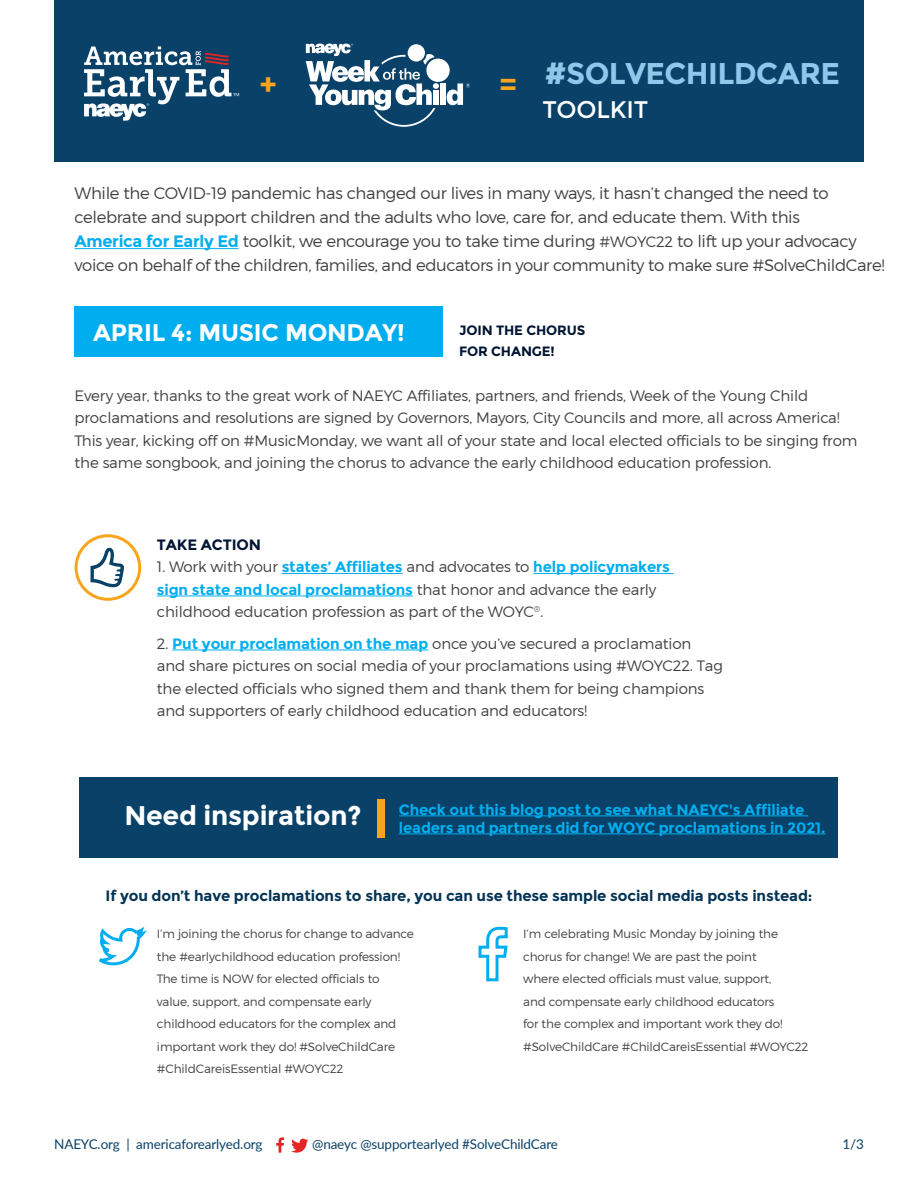
<style>
.page{position:relative;width:918px;height:1188px;background:#fff}
.page>*{position:absolute;margin:0;border:0;box-sizing:border-box;transform-origin:0 0}
.t1{font:700 30px "Montserrat";letter-spacing:-.02em;color:#8ec8ea}
.t2{font:700 30px "Montserrat";color:#f9a51b}
.t3{font:700 27px "Montserrat";letter-spacing:-.01em;color:#fff}
.t4{font:700 24px "Montserrat";letter-spacing:-.01em;color:#fff}
.t5{font:24px "Montserrat";letter-spacing:-.01em;color:#fff}
.t6{font:300 16.5px/24px "Montserrat";letter-spacing:-.02em;color:#413f41}
.t7{font:300 15px/22.5px "Montserrat";letter-spacing:-.01em;color:#413f41}
.t8{font:700 15px/18px "Montserrat";letter-spacing:-.01em;color:#00aeef}
.t9{font:700 15px "Montserrat";letter-spacing:-.01em;color:#033355}
.t10{font:700 15px "Montserrat";letter-spacing:-.01em;color:#001433}
.t11{font:13.5px "Lato";letter-spacing:-.01em;color:#094168}
.t12{font:700 13.5px/21px "Montserrat";letter-spacing:-.01em;color:#001433}
.t13{font:300 12px/22.5px "Montserrat";letter-spacing:-.01em;color:#413f41}
.s1{font-weight:700;color:#00aeef}
.s2{font-size:15px}
</style>
<div class="page">
<div style="left:54px;top:0;width:810px;height:162px;background:#094169"></div>
<svg style="left:84px;top:46px;width:155px;height:75px"></svg>
<svg style="left:276px;top:1137px;width:8px;height:16px"></svg>
<svg style="left:291px;top:1139px;width:17px;height:14px"></svg>
<div style="left:426px;top:59px;width:24px;height:23px;background:#fff;border-radius:50%"></div>
<svg style="left:306px;top:43px;width:133px;height:84px"></svg>
<div style="left:433px;top:90px;width:6px;height:15px;background:#fff"></div>
<div style="left:440px;top:83px;width:6px;height:22px;background:#fff"></div>
<svg style="left:447px;top:83px;width:23px;height:22px"></svg>
<div style="left:75px;top:306px;width:368px;height:51px;background:#00aeef"></div>
<div style="left:80px;top:777px;width:758px;height:81px;background:#094168"></div>
<hr style="left:75px;top:248px;width:164px;height:1px;background:#00aeef">
<hr style="left:282px;top:573px;width:121px;height:1px;background:#00aeef">
<hr style="left:533px;top:573px;width:141px;height:1px;background:#00aeef">
<hr style="left:157px;top:596px;width:256px;height:1px;background:#00aeef">
<hr style="left:172px;top:650px;width:256px;height:1px;background:#00aeef">
<hr style="left:399px;top:816px;width:409px;height:1px;background:#00aeef">
<hr style="left:399px;top:834px;width:427px;height:1px;background:#00aeef">
<div style="left:377px;top:800px;width:8px;height:38px;background:#f9a51b"></div>
<svg style="left:478px;top:926px;width:30px;height:56px"></svg>
<svg style="left:99px;top:927px;width:48px;height:39px"></svg>
<svg style="left:91px;top:548px;width:33px;height:39px"></svg>
<div style="left:75px;top:534px;width:66px;height:67px;border:3px solid #f9a51b;border-radius:50%"></div>
<h1 class="t2" style="left:259px;top:67px;width:19px">+</h1>
<h1 class="t2" style="left:500px;top:67px;width:19px">=</h1>
<h1 class="t1" style="left:544px;top:55px;width:297px">#SOLVECHILDCARE</h1>
<h3 class="t5" style="left:542px;top:96px;width:107px">TOOLKIT</h3>
<p class="t6" style="left:75px;top:181px;width:812px">While the COVID-19 pandemic has changed our lives in many ways, it hasn’t changed the need to celebrate and support children and the adults who love, care for, and educate them. With this<br><span class="s1">America for Early Ed</span> toolkit, we encourage you to take time during <span class="s2">#WOYC22</span> to lift up your advocacy voice on behalf of the children, families, and educators in your community to make sure #SolveChildCare!</p>
<p class="t4" style="left:93px;top:318px;width:313px">APRIL 4: MUSIC MONDAY!</p>
<p class="t12" style="left:459px;top:320px;width:128px">JOIN THE CHORUS<br>FOR CHANGE!</p>
<p class="t7" style="left:75px;top:384px;width:784px">Every year, thanks to the great work of NAEYC Affiliates, partners, and friends, Week of the Young Child proclamations and resolutions are signed by Governors, Mayors, City Councils and more, all across America!<br>This year, kicking off on #MusicMonday, we want all of your state and local elected officials to be singing from the same songbook, and joining the chorus to advance the early childhood education profession.</p>
<p class="t10" style="left:157px;top:536px;width:106px">TAKE ACTION</p>
<p class="t7" style="left:157px;top:556px;width:515px">1. Work with your <span class="s1">states’ Affiliates</span> and advocates to <span class="s1">help policymakers sign state and local proclamations</span> that honor and advance the early childhood education profession as part of the WOYC<sup>®</sup>.</p>
<p class="t7" style="left:157px;top:632px;width:568px">2. <span class="s1">Put your proclamation on the map</span> once you’ve secured a proclamation and share pictures on social media of your proclamations using #WOYC22. Tag the elected officials who signed them and thank them for being champions and supporters of early childhood education and educators!</p>
<p class="t3" style="left:124px;top:800px;width:239px">Need inspiration?</p>
<p class="t8" style="left:399px;top:801px;width:428px">Check out this blog post to see what NAEYC's Affiliate leaders and partners did for WOYC proclamations in 2021.</p>
<p class="t9" style="left:106px;top:887px;width:708px">If you don’t have proclamations to share, you can use these sample social media posts instead:</p>
<p class="t13" style="left:157px;top:923px;width:259px">I’m joining the chorus for change to advance the #earlychildhood education profession!<br>The time is NOW for elected officials to value, support, and compensate early childhood educators for the complex and important work they do! #SolveChildCare #ChildCareisEssential #WOYC22</p>
<p class="t13" style="left:523px;top:923px;width:287px">I’m celebrating Music Monday by joining the chorus for change! We are past the point<br>where elected officials must value, support,<br>and compensate early childhood educators<br>for the complex and important work they do! #SolveChildCare #ChildCareisEssential #WOYC22</p>
<p class="t11" style="left:54px;top:1134px;width:210px">NAEYC.org | americaforearlyed.org</p>
<p class="t11" style="left:312px;top:1134px;width:247px">@naeyc @supportearlyed #SolveChildCare</p>
<p class="t11" style="left:843px;top:1134px;width:23px">1/3</p>
</div>
